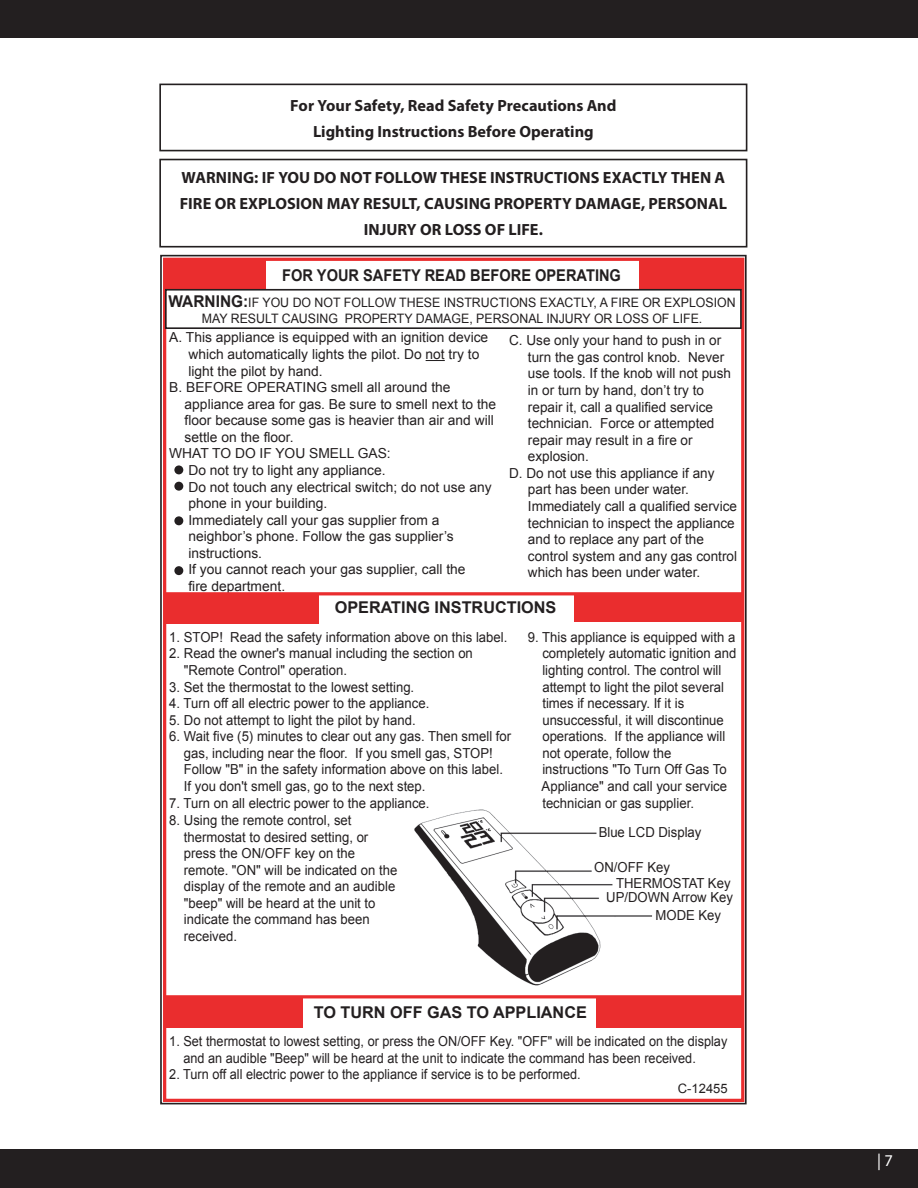
<style>
.page{position:relative;width:918px;height:1188px;background:#fff}
.page>*{position:absolute;margin:0;border:0;box-sizing:border-box;transform-origin:0 0}
.t1{font:16.5px "Myriad Pro";color:#fff}
.WARNING_NOTICE{font:700 16.2px/26px "Myriad Pro";color:#231f20;text-align:center}
.t2{font:700 16.2px "Arial";color:#231f20}
.t3{font:700 16.2px "Arial";color:#231f20;scale:.9 1}
.t4{font:13.8px/16.5px "Arial";color:#231f20;scale:.95 1}
.t5{font:13.8px "Arial";color:#231f20}
.t6{font:13.8px/16.5px "Arial";color:#231f20;scale:.92 1}
.t7{font:13.05px/15.6px "Arial";color:#231f20;text-align:center;scale:.95 1}
.t8{font:13.05px "Arial";color:#231f20}
.s1{font-weight:700;font-size:16.2px}
</style>
<div class="page">
<div style="left:0;top:0;width:918px;height:38px;background:#231f20"></div>
<div style="left:0;top:1149px;width:918px;height:39px;background:#231f20"></div>
<div style="left:159px;top:84px;width:588px;height:67px;border:2px solid #231f20"></div>
<div style="left:159px;top:159px;width:588px;height:89px;border:2px solid #231f20"></div>
<img style="left:414px;top:809px;width:238px;height:177px">
<svg style="left:426px;top:360px;width:19px;height:1px"></svg>
<div style="left:164px;top:594px;width:155px;height:30px;background:#ea2d2e"></div>
<div style="left:574px;top:594px;width:169px;height:28px;background:#ea2d2e"></div>
<div style="left:164px;top:998px;width:139px;height:30px;background:#ea2d2e"></div>
<div style="left:597px;top:998px;width:146px;height:30px;background:#ea2d2e"></div>
<div style="left:639px;top:261px;width:104px;height:29px;background:#ea2d2e"></div>
<div style="left:166px;top:261px;width:100px;height:29px;background:#ea2d2e"></div>
<div style="left:163px;top:258px;width:581px;height:844px;border:3px solid #ea2d2e"></div>
<hr style="left:164px;top:592px;width:579px;height:3px;background:#ea2d2e">
<hr style="left:165px;top:995px;width:578px;height:3px;background:#ea2d2e">
<div style="left:165px;top:289px;width:577px;height:40px;border:2px solid #231f20"></div>
<div style="left:174px;top:465px;width:9px;height:9px;background:#231f20;border-radius:50%"></div>
<div style="left:174px;top:482px;width:9px;height:9px;background:#231f20;border-radius:50%"></div>
<div style="left:174px;top:516px;width:9px;height:9px;background:#231f20;border-radius:50%"></div>
<div style="left:174px;top:566px;width:9px;height:9px;background:#231f20;border-radius:50%"></div>
<p class="WARNING_NOTICE" style="left:290px;top:92px;width:328px">For Your Safety, Read Safety Precautions And</p>
<p class="WARNING_NOTICE" style="left:313px;top:118px;width:282px">Lighting Instructions Before Operating</p>
<p class="WARNING_NOTICE" style="left:180px;top:164px;width:549px">WARNING: IF YOU DO NOT FOLLOW THESE INSTRUCTIONS EXACTLY THEN A<br>FIRE OR EXPLOSION MAY RESULT, CAUSING PROPERTY DAMAGE, PERSONAL<br>INJURY OR LOSS OF LIFE.</p>
<p class="t3" style="left:282px;top:265px;width:378px">FOR YOUR SAFETY READ BEFORE OPERATING</p>
<p class="t7" style="left:169px;top:295px;width:598px"><span class="s1">WARNING:</span>IF YOU DO NOT FOLLOW THESE INSTRUCTIONS EXACTLY, A FIRE OR EXPLOSION<br>MAY RESULT CAUSING PROPERTY DAMAGE, PERSONAL INJURY OR LOSS OF LIFE.</p>
<p class="t5" style="left:169px;top:329px;width:321px">A. This appliance is equipped with an ignition device</p>
<p class="t5" style="left:188px;top:345px;width:292px">which automatically lights the pilot. Do not try to</p>
<p class="t5" style="left:188px;top:362px;width:136px">light the pilot by hand.</p>
<p class="t5" style="left:169px;top:378px;width:283px">B. BEFORE OPERATING smell all around the</p>
<p class="t5" style="left:185px;top:395px;width:313px">appliance area for gas. Be sure to smell next to the</p>
<p class="t5" style="left:185px;top:411px;width:311px">floor because some gas is heavier than air and will</p>
<p class="t5" style="left:185px;top:428px;width:110px">settle on the floor.</p>
<p class="t5" style="left:169px;top:445px;width:223px">WHAT TO DO IF YOU SMELL GAS:</p>
<p class="t5" style="left:188px;top:461px;width:199px">Do not try to light any appliance.</p>
<p class="t5" style="left:188px;top:478px;width:305px">Do not touch any electrical switch; do not use any</p>
<p class="t5" style="left:188px;top:494px;width:140px">phone in your building.</p>
<p class="t5" style="left:188px;top:511px;width:252px">Immediately call your gas supplier from a</p>
<p class="t5" style="left:188px;top:527px;width:267px">neighbor’s phone. Follow the gas supplier’s</p>
<p class="t5" style="left:188px;top:544px;width:75px">instructions.</p>
<p class="t5" style="left:188px;top:561px;width:279px">If you cannot reach your gas supplier, call the</p>
<p class="t5" style="left:188px;top:577px;width:98px">fire department.</p>
<p class="t5" style="left:509px;top:331px;width:214px">C. Use only your hand to push in or</p>
<p class="t5" style="left:528px;top:348px;width:198px">turn the gas control knob. Never</p>
<p class="t5" style="left:528px;top:365px;width:205px">use tools. If the knob will not push</p>
<p class="t5" style="left:528px;top:381px;width:178px">in or turn by hand, don’t try to</p>
<p class="t5" style="left:528px;top:398px;width:186px">repair it, call a qualified service</p>
<p class="t5" style="left:528px;top:414px;width:188px">technician. Force or attempted</p>
<p class="t5" style="left:528px;top:431px;width:166px">repair may result in a fire or</p>
<p class="t5" style="left:528px;top:447px;width:62px">explosion.</p>
<p class="t5" style="left:509px;top:464px;width:207px">D. Do not use this appliance if any</p>
<p class="t5" style="left:528px;top:481px;width:162px">part has been under water.</p>
<p class="t5" style="left:528px;top:497px;width:211px">Immediately call a qualified service</p>
<p class="t5" style="left:528px;top:514px;width:208px">technician to inspect the appliance</p>
<p class="t5" style="left:528px;top:530px;width:178px">and to replace any part of the</p>
<p class="t5" style="left:528px;top:547px;width:211px">control system and any gas control</p>
<p class="t5" style="left:528px;top:563px;width:174px">which has been under water.</p>
<p class="t2" style="left:335px;top:597px;width:223px">OPERATING INSTRUCTIONS</p>
<p class="t4" style="left:169px;top:629px;width:357px">1. STOP! Read the safety information above on this label.</p>
<p class="t4" style="left:184px;top:645px;width:306px;text-indent:-15px">2. Read the owner's manual including the section on "Remote Control" operation.</p>
<p class="t4" style="left:169px;top:679px;width:259px">3. Set the thermostat to the lowest setting.</p>
<p class="t4" style="left:169px;top:695px;width:275px">4. Turn off all electric power to the appliance.</p>
<p class="t4" style="left:169px;top:712px;width:261px">5. Do not attempt to light the pilot by hand.</p>
<p class="t4" style="left:184px;top:728px;width:346px;text-indent:-15px">6. Wait five (5) minutes to clear out any gas. Then smell for gas, including near the floor. If you smell gas, STOP!<br>Follow "B" in the safety information above on this label.<br>If you don't smell gas, go to the next step.</p>
<p class="t4" style="left:169px;top:795px;width:275px">7. Turn on all electric power to the appliance.</p>
<p class="t4" style="left:184px;top:812px;width:226px;text-indent:-15px">8. Using the remote control, set thermostat to desired setting, or press the ON/OFF key on the remote. "ON" will be indicated on the display of the remote and an audible "beep" will be heard at the unit to indicate the command has been received.</p>
<p class="t4" style="left:542px;top:629px;width:206px;text-indent:-14px">9. This appliance is equipped with a completely automatic ignition and lighting control. The control will attempt to light the pilot several times if necessary. If it is unsuccessful, it will discontinue operations. If the appliance will not operate, follow the instructions "To Turn Off Gas To<br>Appliance" and call your service technician or gas supplier.</p>
<p class="t4" style="left:599px;top:824px;width:110px">Blue LCD Display</p>
<p class="t4" style="left:616px;top:875px;width:122px">THERMOSTAT Key</p>
<p class="t4" style="left:606px;top:853px;width:135px;line-height:30.2px;text-indent:-12px">ON/OFF Key<br>UP/DOWN Arrow Key</p>
<p class="t4" style="left:656px;top:907px;width:71px">MODE Key</p>
<p class="t2" style="left:314px;top:1002px;width:275px">TO TURN OFF GAS TO APPLIANCE</p>
<p class="t6" style="left:183px;top:1033px;width:593px;text-indent:-14px">1. Set thermostat to lowest setting, or press the ON/OFF Key. "OFF" will be indicated on the display and an audible "Beep" will be heard at the unit to indicate the command has been received.</p>
<p class="t6" style="left:169px;top:1066px;width:449px">2. Turn off all electric power to the appliance if service is to be performed.</p>
<p class="t8" style="left:678px;top:1080px;width:51px">C-12455</p>
<p class="t1" style="left:877px;top:1151px;width:17px">| 7</p>
</div>
